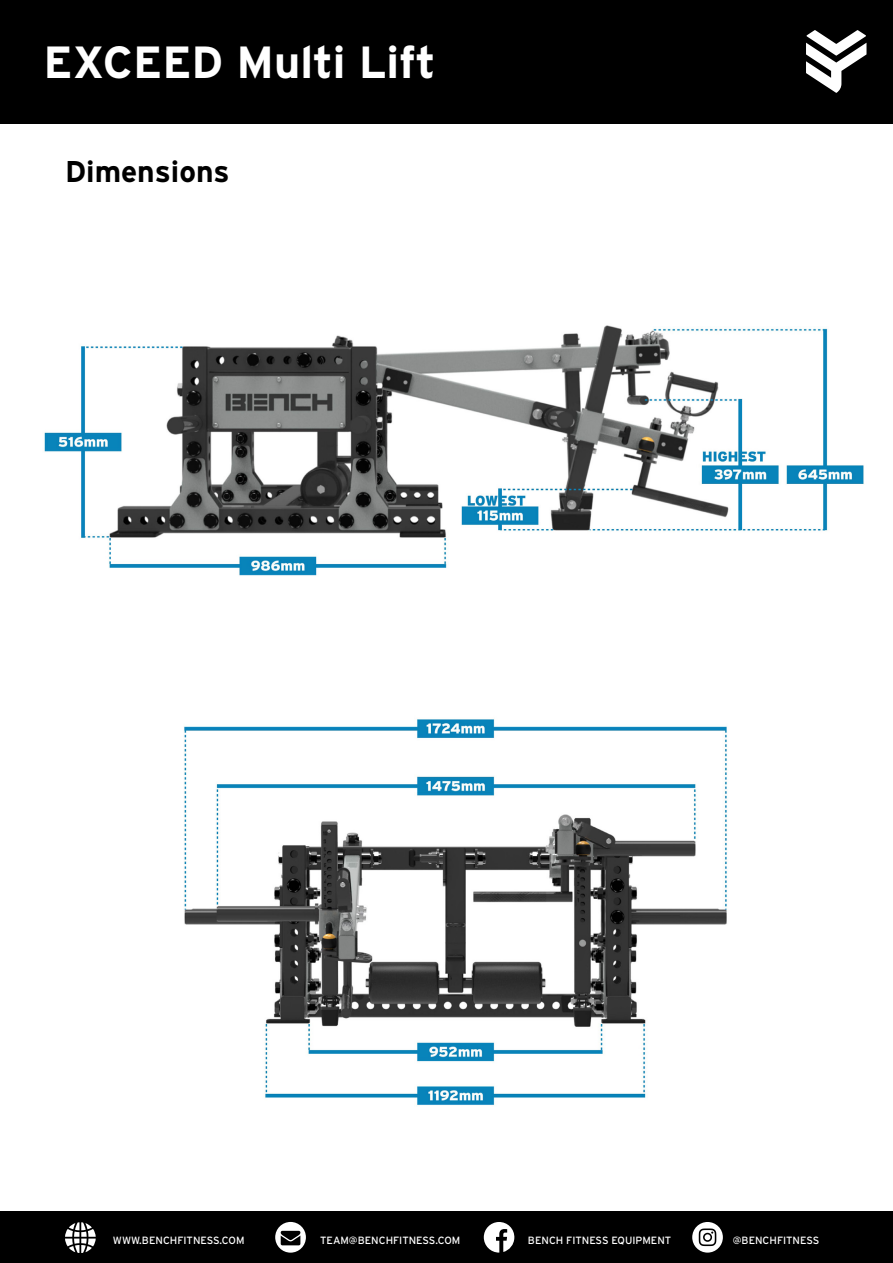
<style>
.page{position:relative;width:893px;height:1263px;background:#fff}
.page>*{position:absolute;margin:0;border:0;box-sizing:border-box;transform-origin:0 0}
.t1{font:700 45px "Interstate";color:#fff}
.t2{font:700 30px "Interstate";color:#000}
.t3{font:10.5px "Interstate";color:#fff}
</style>
<div class="page">
<img style="left:184px;top:719px;width:543px;height:386px">
<img style="left:44px;top:325px;width:820px;height:251px">
<div style="left:0;top:0;width:893px;height:123px;background:#000"></div>
<div style="left:0;top:1212px;width:893px;height:51px;background:#000"></div>
<svg style="left:275px;top:1222px;width:31px;height:30px"></svg>
<svg style="left:484px;top:1222px;width:31px;height:30px"></svg>
<svg style="left:692px;top:1222px;width:31px;height:30px"></svg>
<svg style="left:65px;top:1222px;width:31px;height:31px"></svg>
<svg style="left:806px;top:30px;width:60px;height:63px"></svg>
<h1 class="t1" style="left:44px;top:37px;width:394px">EXCEED Multi Lift</h1>
<h2 class="t2" style="left:65px;top:155px;width:166px">Dimensions</h2>
<p class="t3" style="left:113px;top:1235px;width:133px">WWW.BENCHFITNESS.COM</p>
<p class="t3" style="left:320px;top:1235px;width:142px">TEAM@BENCHFITNESS.COM</p>
<p class="t3" style="left:528px;top:1235px;width:145px">BENCH FITNESS EQUIPMENT</p>
<p class="t3" style="left:733px;top:1235px;width:88px">@BENCHFITNESS</p>
</div>
